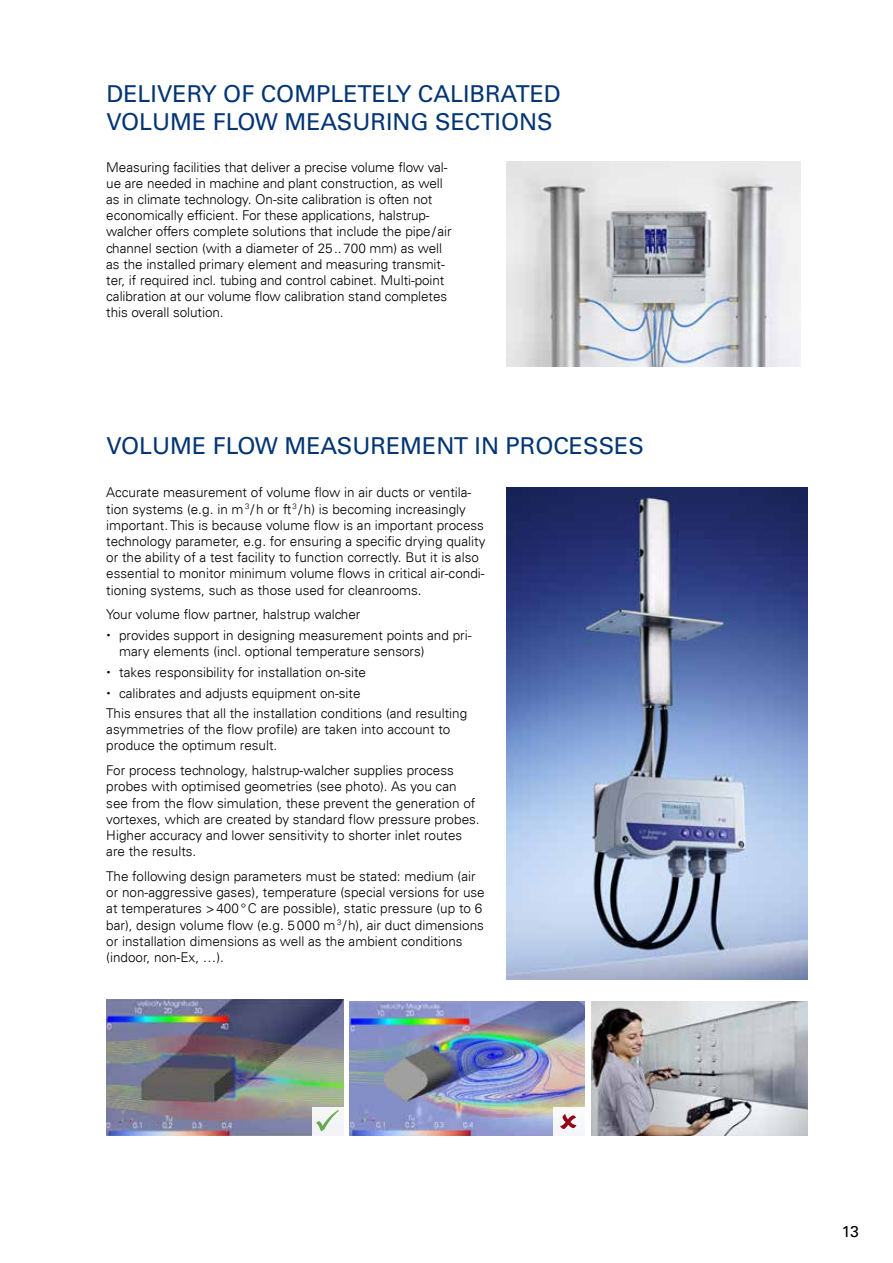
<style>
.page{position:relative;width:893px;height:1263px;background:#fff}
.page>*{position:absolute;margin:0;border:0;box-sizing:border-box;transform-origin:0 0}
.t1{font:23.25px "Univers LT Std";color:#043673}
.t2{font:15.75px "Univers LT Std";color:#000}
.t3{font:300 13.5px/16.2px "Univers LT";color:#000}
</style>
<div class="page">
<img style="left:592px;top:1001px;width:216px;height:134px">
<img style="left:106px;top:1000px;width:237px;height:135px">
<div style="left:312px;top:1107px;width:31px;height:28px;background:#f3f4f6"></div>
<svg style="left:316px;top:1110px;width:23px;height:21px"></svg>
<img style="left:350px;top:1001px;width:235px;height:134px">
<div style="left:553px;top:1107px;width:32px;height:28px;background:#f7f8fb"></div>
<svg style="left:560px;top:1114px;width:16px;height:15px"></svg>
<img style="left:507px;top:162px;width:293px;height:205px">
<img style="left:507px;top:488px;width:301px;height:492px">
<h1 class="t1" style="left:107px;top:80px;width:31px">DELIVERY</h1>
<h1 class="t1" style="left:223px;top:80px;width:54px">OF COMPLETELY</h1>
<h1 class="t1" style="left:418px;top:80px;width:14px">CALI</h1>
<h1 class="t1" style="left:469px;top:80px;width:32px">BRATED</h1>
<h1 class="t1" style="left:107px;top:108px;width:18px">VOLUME</h1>
<h1 class="t1" style="left:213px;top:108px;width:17px">FLOW</h1>
<h1 class="t1" style="left:284px;top:108px;width:17px">MEASURING</h1>
<h1 class="t1" style="left:435px;top:108px;width:16px">SECTIONS</h1>
<p class="t3" style="left:106px;top:159px;width:347px">Measuring facilities that deliver a precise volume flow val&shy;ue are needed in machine and plant construction, as well as in climate technology. On-site calibration is often not economically efficient. For these applications, halstrup&shy;walcher offers complete solutions that include the pipe/air channel section (with a diameter of 25..700 mm) as well as the installed primary element and measuring transmit&shy;ter, if required incl. tubing and control cabinet. Multi-point calibration at our volume flow calibration stand completes this overall solution.</p>
<h1 class="t1" style="left:107px;top:431px;width:539px">VOLUME FLOW MEASUREMENT IN PROCESSES</h1>
<p class="t3" style="left:106px;top:484px;width:381px">Accurate measurement of volume flow in air ducts or ventila&shy;tion systems (e.g. in m <sup>3</sup>/h or ft<sup>3</sup> /h) is becoming increasingly important. This is because volume flow is an important process technology parameter, e.g. for ensuring a specific drying quality or the ability of a test facility to function correctly. B ut it is also essential to monitor minimum volume flows in critical air-condi&shy;tioning systems, such as those used for cleanrooms.</p>
<p class="t3" style="left:119px;top:604px;width:354px;line-height:20.7px;text-indent:-13px">Your volume flow partner, halstrup walcher<br>provides support in designing measurement points and pri-</p>
<p class="t3" style="left:119px;top:643px;width:307px">mary elements (incl. optional temperature sensors)</p>
<p class="t3" style="left:119px;top:664px;width:249px">takes responsibility for installation on-site</p>
<p class="t3" style="left:119px;top:685px;width:243px">calibrates and adjusts equipment on-site</p>
<p class="t3" style="left:106px;top:705px;width:362px">This ensures that all the installation conditions (and resulting</p>
<p class="t3" style="left:106px;top:721px;width:346px">asymmetries of the flow profile) are taken into account to produce the optimum result.</p>
<p class="t3" style="left:106px;top:762px;width:375px">For process technology, halstrup-walcher supplies process probes with optimised geometries (see photo). As you can see from the flow simulation, these prevent the generation of vortexes, which are created by standard flow pressure probes.<br>H igher accuracy and lower sensitivity to shorter inlet routes are the results.</p>
<p class="t3" style="left:106px;top:868px;width:380px">The following design parameters must be stated: medium (air or non-aggressive gases), temperature (special versions for use at temperatures &gt;400° C are possible), static pressure (up to 6 bar), design volume flow (e.g. 5000 m <sup>3</sup>/h), air duct dimensions or installation dimensions as well as the ambient conditions (indoor, non-Ex, …).</p>
<p class="t2" style="left:842px;top:1222px;width:19px">13</p>
</div>
